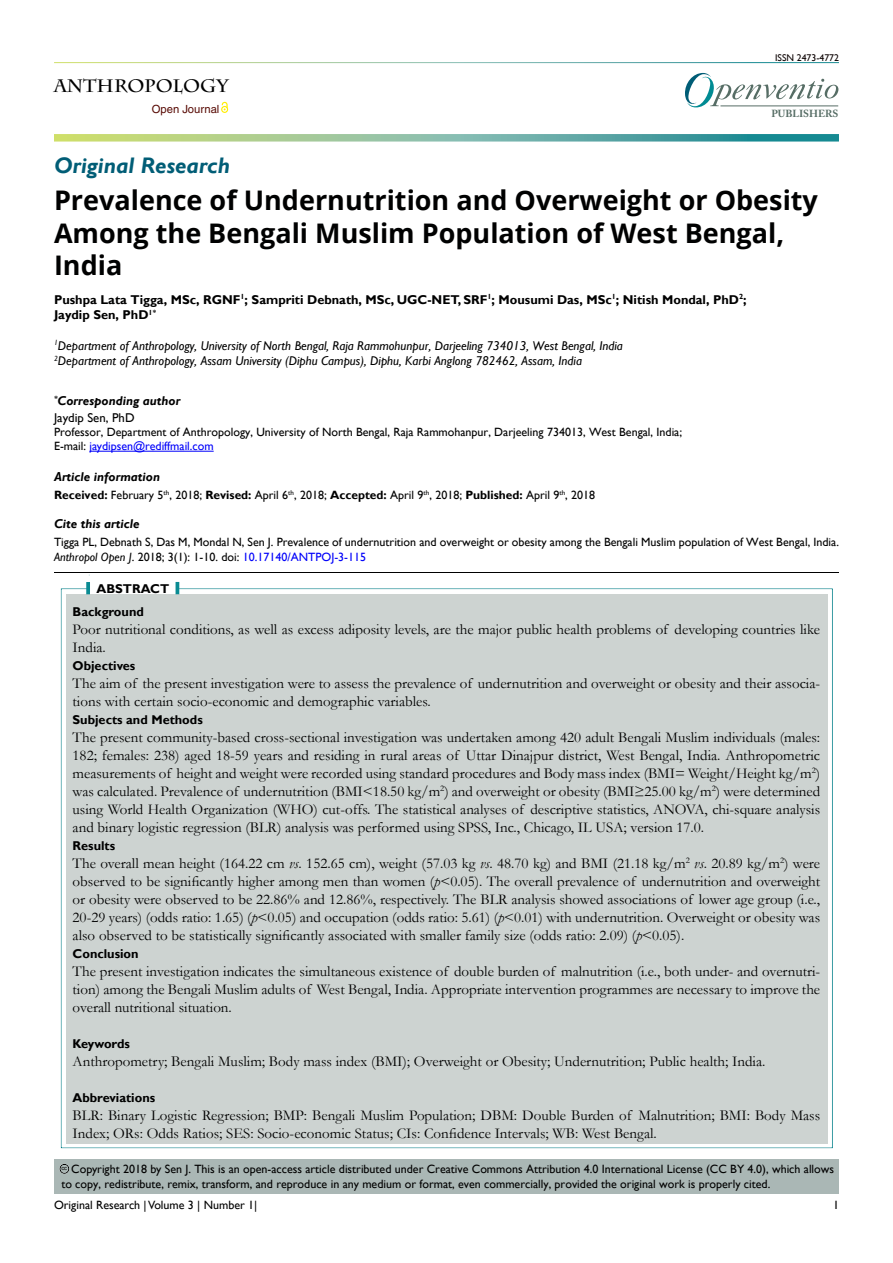
<style>
.page{position:relative;width:893px;height:1263px;background:#fff}
.page>*{position:absolute;margin:0;border:0;box-sizing:border-box;transform-origin:0 0}
.t1{font:700 27px/32.4px "Open Sans";color:#000101}
.t2{font:italic 700 22.5px "Gill Sans";color:#015d76}
.t3{font:700 18px "Charlemagne Std";color:#000}
.t4{font:15px/18px "Garamond";color:#000}
.t5{font:italic 12.75px/15.3px "Gill Sans";color:#000101}
.t6{font:700 12.75px/15.3px "Gill Sans";color:#000101}
.t7{font:700 12.75px "Gill Sans";color:#000}
.t8{font:italic 700 12.75px/16.4px "Gill Sans";color:#000}
.t9{font:12px/14.4px "Gill Sans";color:#000}
.t10{font:12px "Gill Sans";color:#000101}
.t11{font:11.25px "Helvetica LT Std";color:#580b05}
.t12{font:700 10.2px "Adobe Caslon Pro";color:#566d65}
.t13{font:9.75px "Gill Sans";color:#0a0000}
.t14{font:5.7px "Arial";color:#000}
.s1{font-weight:400;font-style:normal}
.s2{color:#0000fa}
.s3{font-weight:700;color:#000}
.s4{font-style:italic}
</style>
<div class="page">
<svg style="left:685px;top:73px;width:153px;height:35px"></svg>
<hr style="left:720px;top:106px;width:118px;height:1px;background:#566d65">
<svg style="left:54px;top:134px;width:785px;height:8px;background:#83bb9d"></svg>
<svg style="left:222px;top:101px;width:6px;height:11px"></svg>
<hr style="left:90px;top:451px;width:124px;height:1px;background:#0000fa">
<div style="left:42px;top:561px;width:810px;height:14px;background:#f9f2f3;opacity:.75"></div>
<div style="left:76px;top:563px;width:27px;height:12px;background:#f9f2f3;opacity:.75"></div>
<div style="left:49px;top:578px;width:796px;height:571px;background:#f9f2f3;opacity:.75"></div>
<svg style="left:86px;top:582px;width:4px;height:12px"></svg>
<svg style="left:176px;top:582px;width:3px;height:12px"></svg>
<div style="left:54px;top:1159px;width:785px;height:35px;background:#aab7b5"></div>
<div style="left:47px;top:1151px;width:37px;height:24px;background:#f9f2f3;opacity:.75"></div>
<p class="t3" style="left:54px;top:75px;width:176px">ANTHROPOLOGY</p>
<p class="t11" style="left:152px;top:103px;width:69px">Open Journal</p>
<h2 class="t2" style="left:54px;top:153px;width:178px">Original Research</h2>
<p class="t13" style="left:775px;top:52px;width:65px">ISSN 2473-4772</p>
<p class="t12" style="left:771px;top:108px;width:69px">PUBLISHERS</p>
<h1 class="t1" style="left:54px;top:184px;width:765px">Prevalence of Undernutrition and Overweight or Obesity<br>Among the Bengali Muslim Population of West Bengal,<br>India</h1>
<p class="t6" style="left:54px;top:292px;width:694px">Pushpa Lata Tigga, MSc, RGNF<sup>1</sup>; Sampriti Debnath, MSc, UGC-NET, SRF<sup>1</sup>; Mousumi Das, MSc<sup>1</sup>; Nitish Mondal, PhD<sup>2</sup>;<br>Jaydip Sen, PhD<sup>1*</sup></p>
<p class="t5" style="left:54px;top:338px;width:570px"><sup>1</sup>Department of Anthropology, University of North Bengal, Raja Rammohunpur, Darjeeling 734013, West Bengal, India<br><sup>2</sup>Department of Anthropology, Assam University (Diphu Campus), Diphu, Karbi Anglong 782462, Assam, India</p>
<p class="t8" style="left:54px;top:393px;width:128px"><sup>*</sup>Corresponding author<br><span class="s1">Jaydip Sen, PhD</span></p>
<p class="t9" style="left:54px;top:425px;width:630px">Professor, Department of Anthropology, University of North Bengal, Raja Rammohanpur, Darjeeling 734013, West Bengal, India;<br>E-mail: <span class="s2">jaydipsen@rediffmail.com</span></p>
<p class="t8" style="left:54px;top:468px;width:108px">Article information</p>
<p class="t10" style="left:54px;top:488px;width:543px"><span class="s3">Received:</span> February 5<sup>th</sup>, 2018; <span class="s3">Revised:</span> April 6<sup>th</sup>, 2018; <span class="s3">Accepted:</span> April 9<sup>th</sup>, 2018; <span class="s3">Published:</span> April 9<sup>th</sup>, 2018</p>
<p class="t8" style="left:54px;top:516px;width:87px">Cite this article</p>
<p class="t9" style="left:54px;top:534px;width:786px;line-height:15px">Tigga PL, Debnath S, Das M, Mondal N, Sen J. Prevalence of undernutrition and overweight or obesity among the Bengali Muslim population of West Bengal, India.<br><span class="s4">Anthropol Open J</span>. 2018; 3(1): 1-10. doi: <span class="s2">10.17140/ANTPOJ-3-115</span></p>
<p class="t7" style="left:96px;top:581px;width:74px">ABSTRACT</p>
<p class="t7" style="left:73px;top:604px;width:73px">Background</p>
<p class="t4" style="left:73px;top:619px;width:749px">Poor nutritional conditions, as well as excess adiposity levels, are the major public health problems of developing countries like<br>India.</p>
<p class="t7" style="left:73px;top:658px;width:64px">Objectives</p>
<p class="t4" style="left:73px;top:673px;width:749px">The aim of the present investigation were to assess the prevalence of undernutrition and overweight or obesity and their associa&shy;tions with certain socio-economic and demographic variables.</p>
<p class="t7" style="left:73px;top:712px;width:132px">Subjects and Methods</p>
<p class="t4" style="left:73px;top:727px;width:749px;text-align:justify">The present community-based cross-sectional investigation was undertaken among 420 adult Bengali Muslim individuals (males:<br>182; females: 238) aged 18-59 years and residing in rural areas of Uttar Dinajpur district, West Bengal, India. Anthropometric measurements of height and weight were recorded using standard procedures and Body mass index (BMI= Weight/Height kg/m<sup>2</sup>) was calculated. Prevalence of undernutrition (BMI&lt;18.50 kg/m<sup>2</sup>) and overweight or obesity (BMI≥25.00 kg/m<sup>2</sup>) were determined using World Health Organization (WHO) cut-offs. The statistical analyses of descriptive statistics, ANOVA, chi-square analysis and binary logistic regression (BLR) analysis was performed using SPSS, Inc., Chicago, IL USA; version 17.0.</p>
<p class="t7" style="left:73px;top:838px;width:44px">Results</p>
<p class="t4" style="left:73px;top:853px;width:749px;text-align:justify">The overall mean height (164.22 cm <span class="s4">vs</span>. 152.65 cm), weight (57.03 kg <span class="s4">vs</span>. 48.70 kg) and BMI (21.18 kg/m<sup>2</sup> <span class="s4">vs</span>. 20.89 kg/m<sup>2</sup>) were observed to be significantly higher among men than women (<span class="s4">p</span>&lt;0.05). The overall prevalence of undernutrition and overweight or obesity were observed to be 22.86% and 12.86%, respectively. The BLR analysis showed associations of lower age group (i.e., 20-29 years) (odds ratio: 1.65) (<span class="s4">p</span>&lt;0.05) and occupation (odds ratio: 5.61) (<span class="s4">p</span>&lt;0.01) with undernutrition. Overweight or obesity was also observed to be statistically significantly associated with smaller family size (odds ratio: 2.09) (<span class="s4">p</span>&lt;0.05).</p>
<p class="t7" style="left:73px;top:946px;width:68px">Conclusion</p>
<p class="t4" style="left:73px;top:961px;width:749px;text-align:justify">The present investigation indicates the simultaneous existence of double burden of malnutrition (i.e., both under- and overnutri&shy;tion) among the Bengali Muslim adults of West Bengal, India. Appropriate intervention programmes are necessary to improve the overall nutritional situation.</p>
<p class="t7" style="left:73px;top:1036px;width:59px">Keywords</p>
<p class="t4" style="left:73px;top:1051px;width:694px">Anthropometry; Bengali Muslim; Body mass index (BMI); Overweight or Obesity; Undernutrition; Public health; India.</p>
<p class="t7" style="left:73px;top:1090px;width:84px">Abbreviations</p>
<p class="t4" style="left:73px;top:1105px;width:749px">BLR: Binary Logistic Regression; BMP: Bengali Muslim Population; DBM: Double Burden of Malnutrition; BMI: Body Mass<br>Index; ORs: Odds Ratios; SES: Socio-economic Status; CIs: Confidence Intervals; WB: West Bengal.</p>
<p class="t9" style="left:61px;top:1162px;width:774px;text-indent:10px">Copyright 2018 by Sen J. This is an open-access article distributed under Creative Commons Attribution 4.0 International License (CC BY 4.0), which allows to copy, redistribute, remix, transform, and reproduce in any medium or format, even commercially, provided the original work is properly cited.</p>
<p class="t14" style="left:61px;top:1164px;width:7px">cc</p>
<p class="t9" style="left:54px;top:1198px;width:205px">Original Research | Volume 3 | Number 1|</p>
<p class="t9" style="left:833px;top:1198px;width:7px">1</p>
</div>
